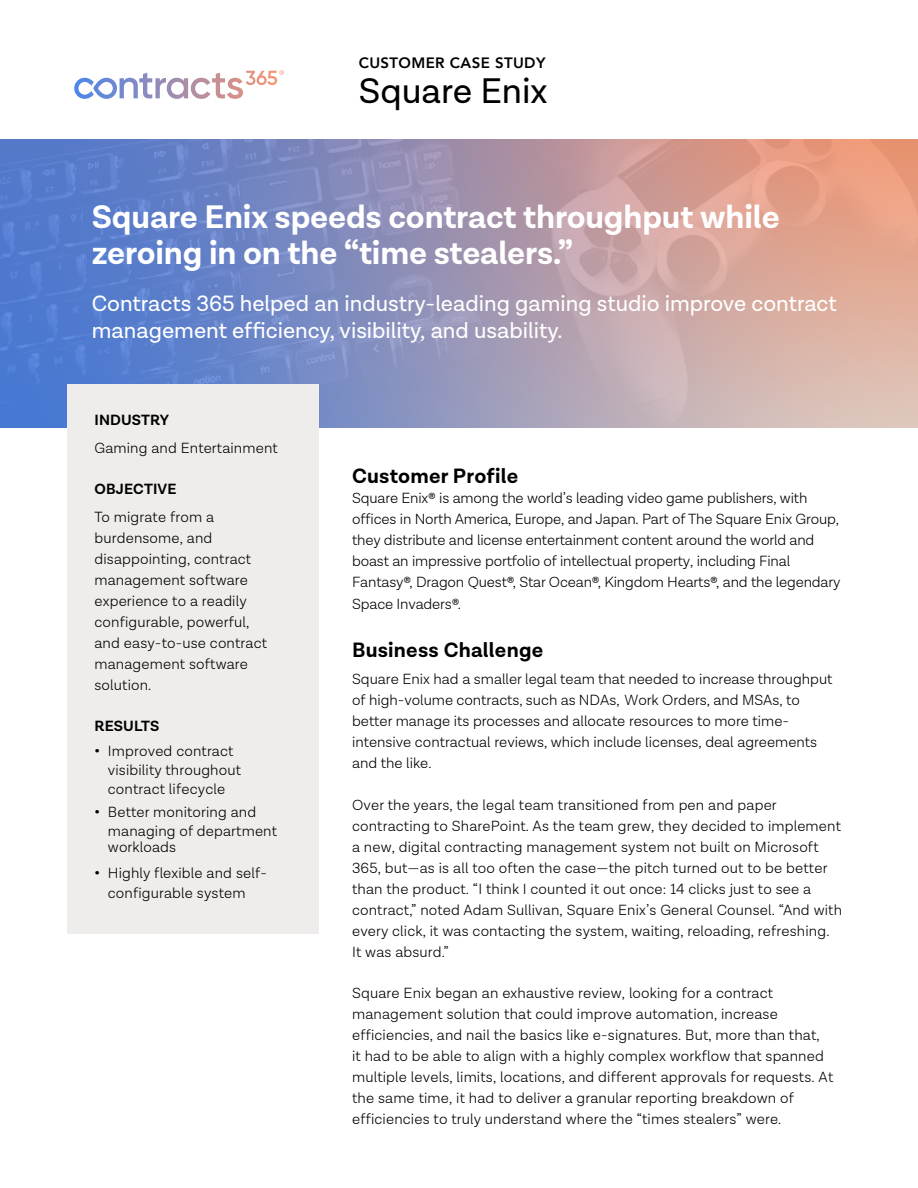
<style>
.page{position:relative;width:918px;height:1188px;background:#fff}
.page>*{position:absolute;margin:0;border:0;box-sizing:border-box;transform-origin:0 0}
.t1{font:36px "Lota Grotesque";color:#000}
.t2{font:700 33px/36px "Lota Grotesque";letter-spacing:-.005em;color:#fff}
.t3{font:22.5px/27px "Lota Grotesque";color:#fff}
.t4{font:700 21px "Lota Grotesque";letter-spacing:.01em;color:#000}
.t5{font:300 15px/21px "Lota Grotesque";letter-spacing:.01em;color:#000}
.t6{font:300 15px/21px "Lota Grotesque";letter-spacing:-.01em;color:#000}
.t7{font:700 15px "Lota Grotesque";letter-spacing:.01em;color:#000}
.t8{font:800 15px "Avenir";letter-spacing:.025em;color:#000}
.s1{font-weight:600}
</style>
<div class="page">
<img style="left:0;top:139px;width:918px;height:289px">
<svg style="left:139px;top:70px;width:145px;height:29px"></svg>
<div style="left:68px;top:384px;width:251px;height:549px;background:#eeedeb"></div>
<p class="t8" style="left:359px;top:51px;width:188px">CUSTOMER CASE STUDY</p>
<h1 class="t1" style="left:359px;top:70px;width:190px">Square Enix</h1>
<h2 class="t2" style="left:92px;top:200px;width:689px">Square Enix speeds contract throughput while zeroing in on the “time stealers.”</h2>
<h3 class="t3" style="left:92px;top:291px;width:746px">Contracts 365 helped an industry-leading gaming studio improve contract management efficiency, visibility, and usability.</h3>
<p class="t7" style="left:94px;top:412px;width:76px">INDUSTRY</p>
<p class="t5" style="left:94px;top:438px;width:185px">Gaming and Entertainment</p>
<p class="t7" style="left:94px;top:481px;width:84px">OBJECTIVE</p>
<p class="t5" style="left:94px;top:506px;width:174px">To migrate from a burdensome, and disappointing, contract management software experience to a readily configurable, powerful, and easy-to-use contract management software solution.</p>
<p class="t7" style="left:94px;top:718px;width:66px">RESULTS</p>
<p class="t5" style="left:108px;top:742px;width:135px;line-height:18.6px;text-indent:-13px"><span class="s1">•</span> Improved contract visibility throughout contract lifecycle</p>
<p class="t5" style="left:108px;top:803px;width:171px;line-height:18.6px;text-indent:-14px"><span class="s1">•</span> Better monitoring and managing of department</p>
<p class="t5" style="left:108px;top:837px;width:70px">workloads</p>
<p class="t5" style="left:94px;top:864px;width:174px;line-height:19.5px;text-align:center"><span class="s1">•</span> Highly flexible and self&shy;configurable system</p>
<h3 class="t4" style="left:352px;top:464px;width:168px">Customer Profile</h3>
<p class="t6" style="left:352px;top:488px;width:490px">Square Enix® is among the world’s leading video game publishers, with offices in North America, Europe, and Japan. Part of The Square Enix Group, they distribute and license entertainment content around the world and boast an impressive portfolio of intellectual property, including Final Fantasy®, Dragon Quest®, Star Ocean®, Kingdom Hearts®, and the legendary Space Invaders®.</p>
<h3 class="t4" style="left:352px;top:637px;width:193px">Business Challenge</h3>
<p class="t5" style="left:352px;top:669px;width:482px">Square Enix had a smaller legal team that needed to increase throughput of high-volume contracts, such as NDAs, Work Orders, and MSAs, to better manage its processes and allocate resources to more time&shy;intensive contractual reviews, which include licenses, deal agreements and the like.</p>
<p class="t5" style="left:352px;top:794px;width:491px">Over the years, the legal team transitioned from pen and paper contracting to SharePoint. As the team grew, they decided to implement a new, digital contracting management system not built on Microsoft 365, but—as is all too often the case—the pitch turned out to be better than the product. “I think I counted it out once: 14 clicks just to see a contract,” noted Adam Sullivan, Square Enix’s General Counsel. “And with every click, it was contacting the system, waiting, reloading, refreshing.<br>It was absurd.”</p>
<p class="t5" style="left:352px;top:982px;width:483px">Square Enix began an exhaustive review, looking for a contract management solution that could improve automation, increase efficiencies, and nail the basics like e-signatures. But, more than that,<br>it had to be able to align with a highly complex workflow that spanned multiple levels, limits, locations, and different approvals for requests. At the same time, it had to deliver a granular reporting breakdown of efficiencies to truly understand where the “times stealers” were.</p>
</div>
